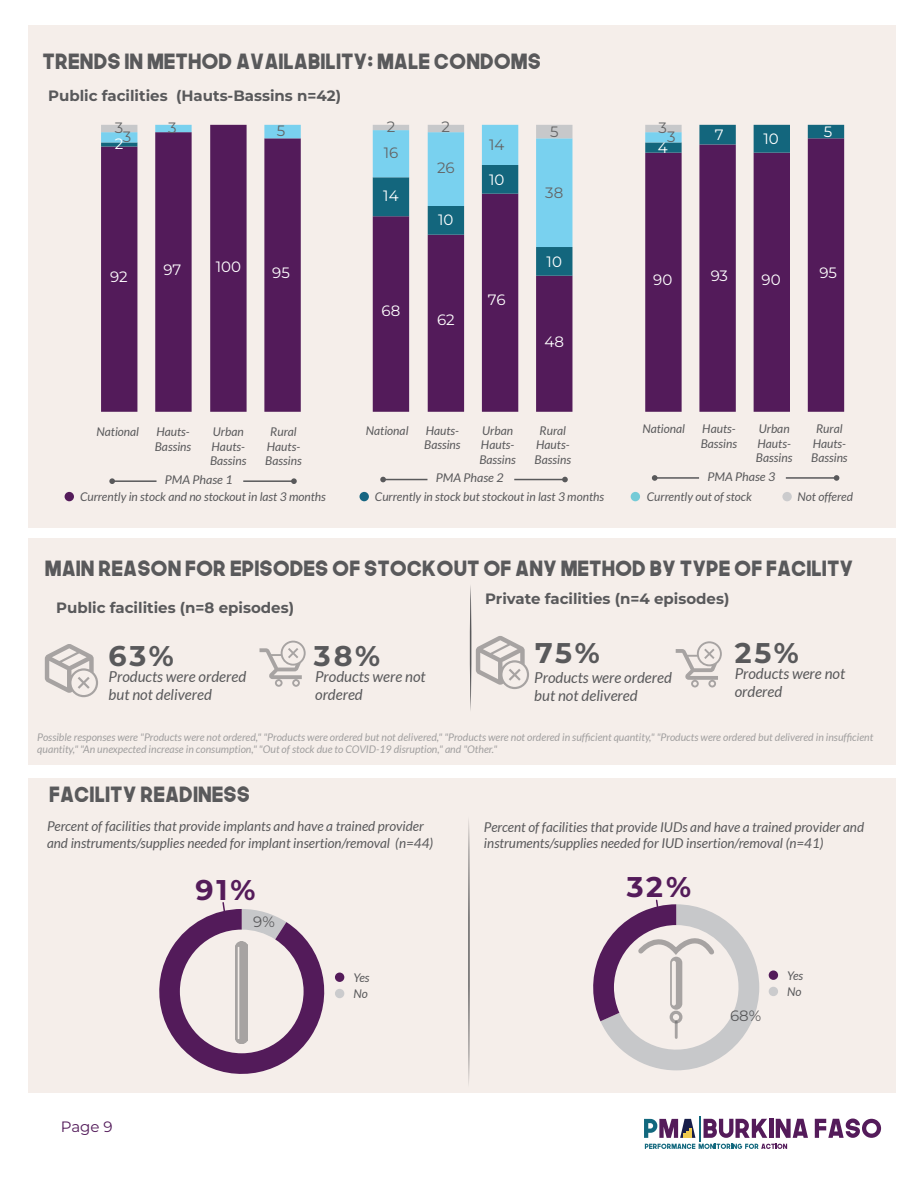
<style>
.page{position:relative;width:918px;height:1188px;background:#fff}
.page>*{position:absolute;margin:0;border:0;box-sizing:border-box;transform-origin:0 0}
.t1{font:700 28.5px "Montserrat";letter-spacing:.1em;color:#59595b}
.t2{font:700 28.5px "Montserrat";color:#541b5a}
.t3{font:21px "The Next Font";color:#59595b}
.t4{font:italic 15px/18px "Lato";color:#59595b}
.t5{font:700 15px "Montserrat";color:#59595b}
.t6{font:15px "Montserrat";color:#fff}
.t7{font:15px "Montserrat";color:#646566}
.t8{font:15px "Montserrat";color:#531b5a}
.t9{font:15px "Montserrat";color:#59595b}
.t10{font:italic 13.5px/16.5px "Lato";color:#59595b}
.t11{font:italic 12px/14.4px "Lato";color:#59595b}
.t12{font:italic 12px "Lato";color:#59595b;scale:1.04 1}
.t13{font:italic 10.5px/12px "Lato";color:#a09f9f}
</style>
<div class="page">
<div style="left:28px;top:778px;width:868px;height:315px;background:#f5eeea"></div>
<div style="left:28px;top:25px;width:868px;height:503px;background:#f5eeea"></div>
<div style="left:28px;top:538px;width:868px;height:227px;background:#f5eeea"></div>
<svg style="left:676px;top:641px;width:46px;height:46px"></svg>
<svg style="left:159px;top:902px;width:177px;height:172px"></svg>
<div style="left:335px;top:973px;width:9px;height:9px;background:#541b5a;border-radius:50%"></div>
<div style="left:335px;top:989px;width:9px;height:9px;background:#cbcbcd;border-radius:50%"></div>
<svg style="left:593px;top:899px;width:166px;height:171px"></svg>
<svg style="left:468px;top:820px;width:2px;height:264px"></svg>
<div style="left:769px;top:970px;width:9px;height:10px;background:#541b5a;border-radius:50%"></div>
<div style="left:769px;top:987px;width:9px;height:9px;background:#cbcbcd;border-radius:50%"></div>
<svg style="left:815px;top:1119px;width:66px;height:19px"></svg>
<svg style="left:644px;top:1116px;width:164px;height:33px"></svg>
<svg style="left:101px;top:276px;width:743px;height:136px;fill:#531b5a"></svg>
<svg style="left:101px;top:125px;width:743px;height:151px;fill:#531b5a"></svg>
<svg style="left:101px;top:138px;width:581px;height:109px"></svg>
<svg style="left:101px;top:125px;width:581px;height:13px"></svg>
<svg style="left:45px;top:644px;width:53px;height:53px"></svg>
<svg style="left:470px;top:586px;width:59px;height:124px"></svg>
<svg style="left:260px;top:641px;width:46px;height:46px"></svg>
<hr style="left:112px;top:480px;width:45px;height:2px;background:#59595b">
<svg style="left:109px;top:478px;width:6px;height:6px"></svg>
<hr style="left:243px;top:480px;width:51px;height:2px;background:#59595b">
<svg style="left:291px;top:478px;width:6px;height:6px"></svg>
<hr style="left:383px;top:479px;width:44px;height:1px;background:#59595b">
<svg style="left:380px;top:477px;width:6px;height:5px"></svg>
<hr style="left:514px;top:479px;width:51px;height:1px;background:#59595b">
<svg style="left:562px;top:477px;width:6px;height:5px"></svg>
<hr style="left:655px;top:477px;width:44px;height:2px;background:#59595b">
<svg style="left:652px;top:475px;width:6px;height:6px"></svg>
<hr style="left:786px;top:477px;width:51px;height:2px;background:#59595b">
<svg style="left:834px;top:475px;width:5px;height:6px"></svg>
<div style="left:782px;top:492px;width:10px;height:9px;background:#cbcbcd;border-radius:50%"></div>
<div style="left:631px;top:492px;width:9px;height:9px;background:#75cbd7;border-radius:50%"></div>
<div style="left:360px;top:492px;width:9px;height:9px;background:#166581;border-radius:50%"></div>
<div style="left:65px;top:492px;width:9px;height:9px;background:#541b5a;border-radius:50%"></div>
<h2 class="t3" style="left:43px;top:47px;width:500px">TRENDS IN METHOD AVAILABILITY: MALE CONDOMS</h2>
<p class="t5" style="left:48px;top:86px;width:295px">Public facilities (Hauts-Bassins n=42)</p>
<p class="t7" style="left:115px;top:118px;width:10px">3</p>
<p class="t7" style="left:387px;top:116px;width:10px">2</p>
<p class="t7" style="left:442px;top:117px;width:10px">2</p>
<p class="t7" style="left:550px;top:121px;width:10px">5</p>
<p class="t7" style="left:659px;top:118px;width:10px">3</p>
<p class="t7" style="left:168px;top:118px;width:10px">3</p>
<p class="t7" style="left:277px;top:121px;width:10px">5</p>
<p class="t7" style="left:123px;top:127px;width:10px">3</p>
<p class="t7" style="left:667px;top:127px;width:10px">3</p>
<p class="t6" style="left:115px;top:134px;width:10px">2</p>
<p class="t7" style="left:489px;top:135px;width:17px">14</p>
<p class="t6" style="left:658px;top:138px;width:11px">4</p>
<p class="t7" style="left:384px;top:142px;width:16px">16</p>
<p class="t6" style="left:383px;top:186px;width:17px">14</p>
<p class="t7" style="left:437px;top:158px;width:19px">26</p>
<p class="t6" style="left:438px;top:210px;width:17px">10</p>
<p class="t6" style="left:489px;top:169px;width:17px">10</p>
<p class="t7" style="left:545px;top:183px;width:20px">38</p>
<p class="t6" style="left:715px;top:125px;width:10px">7</p>
<p class="t6" style="left:763px;top:128px;width:17px">10</p>
<p class="t6" style="left:110px;top:266px;width:19px">92</p>
<p class="t6" style="left:163px;top:260px;width:19px">97</p>
<p class="t6" style="left:216px;top:257px;width:27px">100</p>
<p class="t6" style="left:272px;top:263px;width:19px">95</p>
<p class="t6" style="left:382px;top:301px;width:20px">68</p>
<p class="t6" style="left:437px;top:310px;width:19px">62</p>
<p class="t6" style="left:488px;top:290px;width:19px">76</p>
<p class="t6" style="left:547px;top:252px;width:17px">10</p>
<p class="t6" style="left:544px;top:331px;width:21px">48</p>
<p class="t6" style="left:653px;top:270px;width:21px">90</p>
<p class="t6" style="left:711px;top:266px;width:19px">93</p>
<p class="t6" style="left:762px;top:269px;width:21px">90</p>
<p class="t6" style="left:824px;top:121px;width:10px">5</p>
<p class="t6" style="left:819px;top:263px;width:19px">95</p>
<p class="t11" style="left:97px;top:425px;width:44px">National</p>
<p class="t11" style="left:155px;top:425px;width:38px">Hauts-<br>Bassins</p>
<p class="t11" style="left:210px;top:425px;width:38px">Urban<br>Hauts-<br>Bassins</p>
<p class="t11" style="left:265px;top:425px;width:38px;text-align:center">Rural<br>Hauts-<br>Bassins</p>
<p class="t11" style="left:366px;top:424px;width:44px">National</p>
<p class="t11" style="left:424px;top:424px;width:38px">Hauts-<br>Bassins</p>
<p class="t11" style="left:479px;top:424px;width:38px">Urban<br>Hauts-<br>Bassins</p>
<p class="t11" style="left:535px;top:424px;width:38px;text-align:center">Rural<br>Hauts-<br>Bassins</p>
<p class="t11" style="left:642px;top:422px;width:44px">National</p>
<p class="t11" style="left:701px;top:422px;width:38px">Hauts-<br>Bassins</p>
<p class="t11" style="left:756px;top:422px;width:38px">Urban<br>Hauts-<br>Bassins</p>
<p class="t11" style="left:811px;top:422px;width:38px;text-align:center">Rural<br>Hauts-<br>Bassins</p>
<p class="t11" style="left:80px;top:490px;width:247px">Currently in stock and no stockout in last 3 months</p>
<p class="t11" style="left:375px;top:490px;width:231px">Currently in stock but stockout in last 3 months</p>
<p class="t11" style="left:647px;top:490px;width:107px">Currently out of stock</p>
<p class="t11" style="left:798px;top:490px;width:57px">Not offered</p>
<p class="t12" style="left:165px;top:473px;width:67px">PMA Phase 1</p>
<p class="t12" style="left:436px;top:471px;width:67px">PMA Phase 2</p>
<p class="t12" style="left:707px;top:470px;width:67px">PMA Phase 3</p>
<h2 class="t3" style="left:45px;top:554px;width:810px">MAIN REASON FOR EPISODES OF STOCKOUT OF ANY METHOD BY TYPE OF FACILITY</h2>
<p class="t5" style="left:56px;top:597px;width:239px">Public facilities (n=8 episodes)</p>
<h1 class="t1" style="left:108px;top:637px;width:67px">63%</h1>
<p class="t4" style="left:109px;top:668px;width:139px">Products were ordered but not delivered</p>
<h1 class="t1" style="left:314px;top:637px;width:68px">38%</h1>
<p class="t4" style="left:315px;top:668px;width:112px">Products were not ordered</p>
<p class="t5" style="left:485px;top:589px;width:246px">Private facilities (n=4 episodes)</p>
<h1 class="t1" style="left:535px;top:634px;width:66px">75%</h1>
<h1 class="t1" style="left:735px;top:634px;width:66px">25%</h1>
<p class="t4" style="left:735px;top:665px;width:112px">Products were not ordered</p>
<p class="t4" style="left:534px;top:669px;width:139px">Products were ordered but not delivered</p>
<p class="t13" style="left:37px;top:732px;width:838px">Possible responses were "Products were not ordered," "Products were ordered but not delivered," "Products were not ordered in sufficient quantity," "Products were ordered but delivered in insufficient quantity," "An unexpected increase in consumption," "Out of stock due to COVID-19 disruption," and "Other."</p>
<h2 class="t3" style="left:49px;top:780px;width:202px">FACILITY READINESS</h2>
<p class="t10" style="left:47px;top:819px;width:388px">Percent of facilities that provide implants and have a trained provider and instruments/supplies needed for implant insertion/removal (n=44)</p>
<h1 class="t2" style="left:196px;top:871px;width:61px">91%</h1>
<p class="t8" style="left:61px;top:1116px;width:53px">Page 9</p>
<p class="t9" style="left:253px;top:912px;width:23px">9%</p>
<p class="t11" style="left:354px;top:970px;width:18px;line-height:16.2px">Yes<br>No</p>
<p class="t10" style="left:484px;top:819px;width:382px">Percent of facilities that provide IUDs and have a trained provider and instruments/supplies needed for IUD insertion/removal (n=41)</p>
<h1 class="t2" style="left:627px;top:868px;width:66px">32%</h1>
<p class="t9" style="left:730px;top:1006px;width:32px">68%</p>
<p class="t11" style="left:787px;top:968px;width:18px;line-height:16.2px">Yes<br>No</p>
</div>
